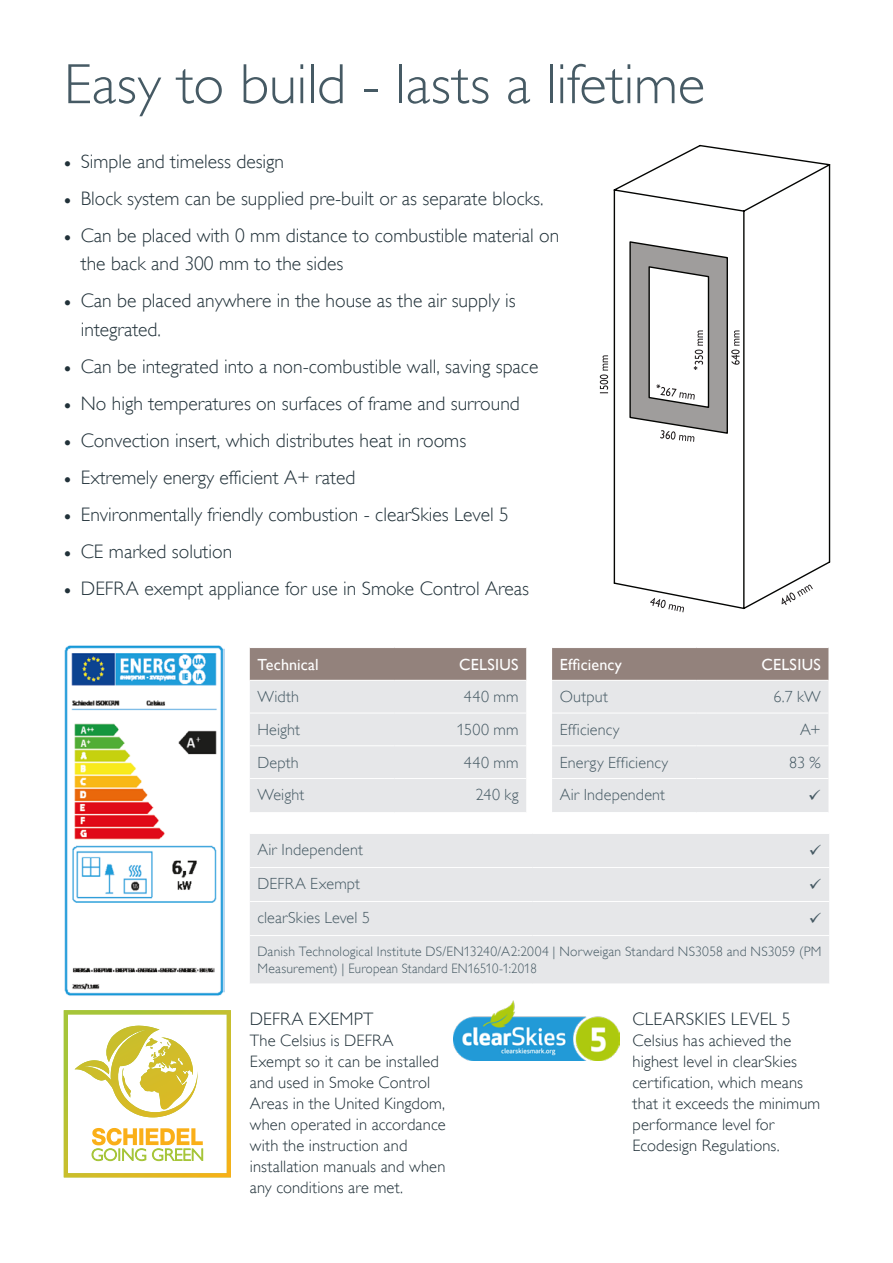
<style>
.page{position:relative;width:893px;height:1263px;background:#fff}
.page>*{position:absolute;margin:0;border:0;box-sizing:border-box;transform-origin:0 0}
.t1{font:300 57px "Gill Alt One";letter-spacing:-.005em;color:#465a64}
.t2{font:300 19.5px/28.5px "Gill Alt One";color:#213139}
.t3{font:300 18px "Gill Alt One";letter-spacing:.01em;color:#213139}
.t4{font:300 16.5px/21px "Gill Alt One";letter-spacing:.005em;color:#213139}
.t5{font:300 16.05px "Gill Alt One";letter-spacing:.01em;color:#465a64}
.Body{font:16.05px "Gill Alt One";letter-spacing:.015em;color:#fff}
.t6{font:300 13.65px/17.4px "Gill Alt One";letter-spacing:.015em;color:#465a64}
.s1{font-family:"Minion Pro";font-weight:400}
</style>
<div class="page">
<svg style="left:613px;top:144px;width:218px;height:466px"></svg>
<svg style="left:650px;top:598px;width:34px;height:14px"></svg>
<svg style="left:600px;top:355px;width:8px;height:38px"></svg>
<svg style="left:782px;top:585px;width:31px;height:20px"></svg>
<svg style="left:629px;top:240px;width:111px;height:202px"></svg>
<img style="left:64px;top:645px;width:161px;height:351px">
<svg style="left:250px;top:648px;width:276px;height:164px;background:#d5d3d3"></svg>
<hr style="left:250px;top:680px;width:144px;height:1px;background:#fff">
<hr style="left:394px;top:680px;width:132px;height:1px;background:#fff">
<hr style="left:250px;top:712px;width:144px;height:1px;background:#fff">
<hr style="left:394px;top:712px;width:132px;height:1px;background:#fff">
<hr style="left:250px;top:745px;width:144px;height:1px;background:#fff">
<hr style="left:394px;top:745px;width:132px;height:1px;background:#fff">
<hr style="left:250px;top:778px;width:144px;height:1px;background:#fff">
<hr style="left:394px;top:778px;width:132px;height:1px;background:#fff">
<div style="left:250px;top:834px;width:579px;height:149px;background:#e6e7e9"></div>
<hr style="left:250px;top:867px;width:283px;height:1px;background:#fff">
<hr style="left:533px;top:867px;width:296px;height:1px;background:#fff">
<hr style="left:250px;top:901px;width:283px;height:1px;background:#fff">
<hr style="left:533px;top:901px;width:296px;height:1px;background:#fff">
<hr style="left:250px;top:935px;width:283px;height:1px;background:#fff">
<hr style="left:533px;top:935px;width:296px;height:1px;background:#fff">
<img style="left:64px;top:1010px;width:167px;height:167px">
<img style="left:454px;top:1001px;width:166px;height:60px">
<svg style="left:552px;top:647px;width:276px;height:165px;background:#d6d4d4"></svg>
<svg style="left:810px;top:844px;width:11px;height:11px"></svg>
<svg style="left:810px;top:878px;width:11px;height:11px"></svg>
<svg style="left:810px;top:912px;width:11px;height:11px"></svg>
<p class="t1" style="left:64px;top:51px;width:643px">Easy to build - lasts a lifetime</p>
<p class="t2" style="left:64px;top:147px;width:222px"><span class="s1">•</span> Simple and timeless design</p>
<p class="t2" style="left:64px;top:184px;width:481px"><span class="s1">•</span> Block system can be supplied pre-built or as separate blocks.</p>
<p class="t2" style="left:81px;top:221px;width:480px;text-indent:-17px"><span class="s1">•</span> Can be placed with 0 mm distance to combustible material on the back and 300 mm to the sides</p>
<p class="t2" style="left:81px;top:286px;width:437px;text-indent:-17px"><span class="s1">•</span> Can be placed anywhere in the house as the air supply is integrated.</p>
<p class="t2" style="left:64px;top:352px;width:476px"><span class="s1">•</span> Can be integrated into a non-combustible wall, saving space</p>
<p class="t2" style="left:64px;top:389px;width:458px"><span class="s1">•</span> No high temperatures on surfaces of frame and surround</p>
<p class="t2" style="left:64px;top:426px;width:404px"><span class="s1">•</span> Convection insert, which distributes heat in rooms</p>
<p class="t2" style="left:64px;top:463px;width:293px"><span class="s1">•</span> Extremely energy efficient A+ rated</p>
<p class="t2" style="left:64px;top:500px;width:447px"><span class="s1">•</span> Environmentally friendly combustion - clearSkies Level 5</p>
<p class="t2" style="left:64px;top:537px;width:170px"><span class="s1">•</span> CE marked solution</p>
<p class="t2" style="left:64px;top:574px;width:467px"><span class="s1">•</span> DEFRA exempt appliance for use in Smoke Control Areas</p>
<p class="Body" style="left:257px;top:655px;width:63px">Technical</p>
<p class="Body" style="left:459px;top:655px;width:61px">CELSIUS</p>
<p class="t5" style="left:257px;top:687px;width:43px">Width</p>
<p class="t5" style="left:464px;top:687px;width:56px">440 mm</p>
<p class="t5" style="left:257px;top:720px;width:44px">Height</p>
<p class="t5" style="left:457px;top:720px;width:63px">1500 mm</p>
<p class="t5" style="left:257px;top:753px;width:43px">Depth</p>
<p class="t5" style="left:464px;top:753px;width:56px">440 mm</p>
<p class="t5" style="left:257px;top:786px;width:48px">Weight</p>
<p class="t5" style="left:476px;top:786px;width:44px">240 kg</p>
<p class="Body" style="left:560px;top:655px;width:64px">Efficiency</p>
<p class="Body" style="left:761px;top:655px;width:61px">CELSIUS</p>
<p class="t5" style="left:560px;top:687px;width:50px">Output</p>
<p class="t5" style="left:773px;top:687px;width:49px">6.7 kW</p>
<p class="t5" style="left:560px;top:720px;width:61px">Efficiency</p>
<p class="t5" style="left:800px;top:720px;width:22px">A+</p>
<p class="t5" style="left:560px;top:753px;width:110px">Energy Efficiency</p>
<p class="t5" style="left:789px;top:753px;width:33px">83 %</p>
<p class="t5" style="left:560px;top:786px;width:107px">Air Independent</p>
<p class="t5" style="left:257px;top:841px;width:107px">Air Independent</p>
<p class="t5" style="left:257px;top:875px;width:104px">DEFRA Exempt</p>
<p class="t5" style="left:257px;top:909px;width:114px">clearSkies Level 5</p>
<p class="t6" style="left:257px;top:942px;width:566px">Danish Technological Institute DS/EN13240/A2:2004 | Norweigan Standard NS3058 and NS3059 (PM<br>Measurement) | European Standard EN16510-1:2018</p>
<p class="t3" style="left:250px;top:1008px;width:125px">DEFRA EXEMPT</p>
<p class="t4" style="left:250px;top:1030px;width:197px">The Celsius is DEFRA<br>Exempt so it can be installed and used in Smoke Control<br>Areas in the United Kingdom, when operated in accordance with the instruction and installation manuals and when any conditions are met.</p>
<p class="t3" style="left:632px;top:1008px;width:160px">CLEARSKIES LEVEL 5</p>
<p class="t4" style="left:632px;top:1030px;width:189px">Celsius has achieved the highest level in clearSkies certification, which means that it exceeds the minimum performance level for<br>Ecodesign Regulations.</p>
</div>
